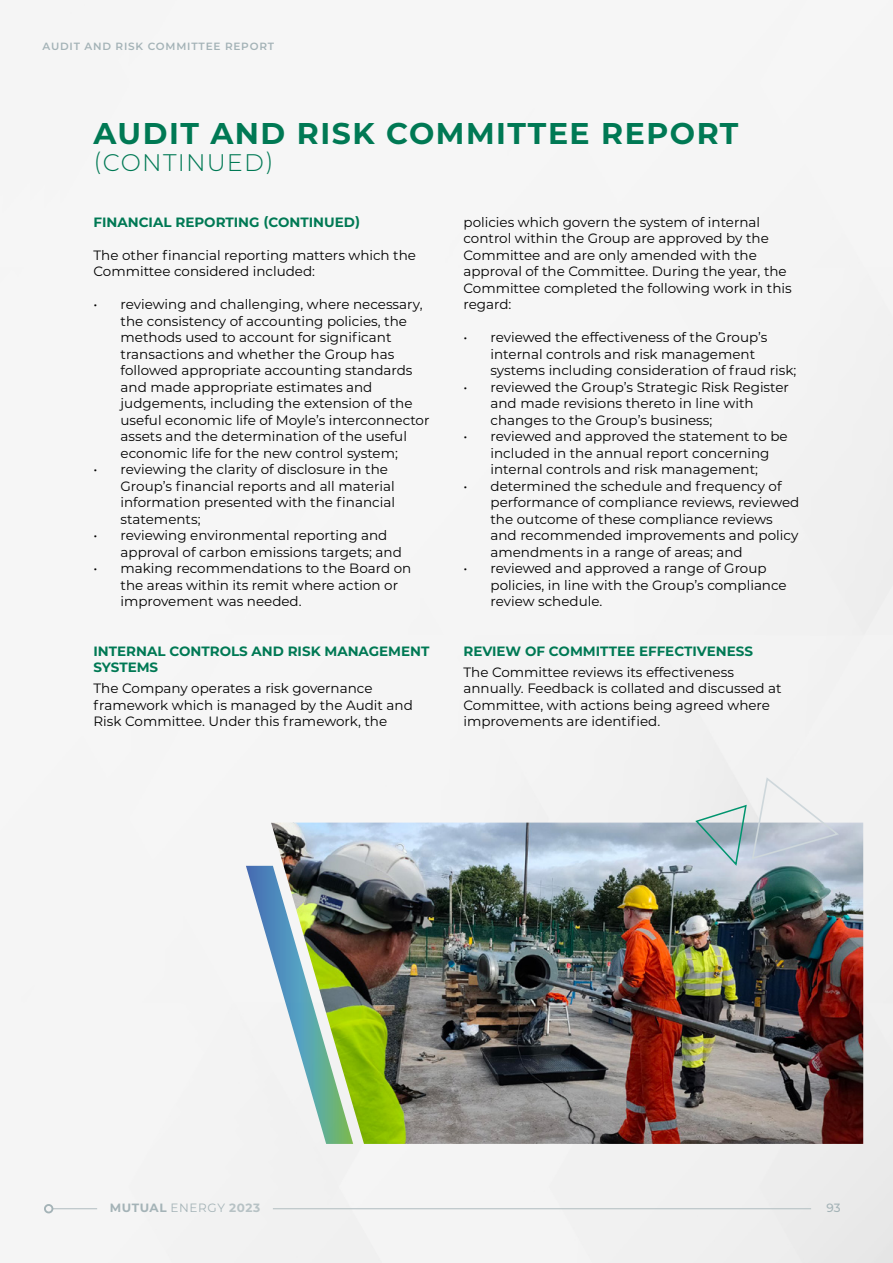
<style>
.page{position:relative;width:893px;height:1263px;background:#fff}
.page>*{position:absolute;margin:0;border:0;box-sizing:border-box;transform-origin:0 0}
.t1{font:700 30px "Montserrat";letter-spacing:.05em;color:#007954}
.t2{font:300 24px "Montserrat";letter-spacing:.05em;color:#007954}
.t3{font:13.5px/16.5px "Montserrat";color:#000}
.t4{font:700 13.5px/16.5px "Montserrat";color:#007954}
.t5{font:700 12px "Montserrat";letter-spacing:.045em;color:#a4b3b7}
.t6{font:500 12px "Montserrat";color:#a4b3b7}
.t7{font:600 10.5px "Montserrat";letter-spacing:.075em;color:#a4b3b7}
.s1{font-weight:400}
.s2{color:#b7c2c5}
</style>
<div class="page">
<hr style="left:273px;top:1208px;width:538px;height:1px;background:#b7c2c5">
<hr style="left:52px;top:1208px;width:45px;height:1px;background:#b7c2c5">
<div style="left:44px;top:1204px;width:9px;height:9px;border:2px solid #a4b3b7;border-radius:50%"></div>
<img style="left:271px;top:822px;width:592px;height:322px">
<svg style="left:246px;top:866px;width:107px;height:278px"></svg>
<svg style="left:694px;top:776px;width:147px;height:91px"></svg>
<p class="t7" style="left:43px;top:39px;width:233px">AUDIT AND RISK COMMITTEE REPORT</p>
<h1 class="t1" style="left:94px;top:112px;width:646px">AUDIT AND RISK COMMITTEE REPORT</h1>
<h2 class="t2" style="left:94px;top:146px;width:182px">(CONTINUED)</h2>
<p class="t4" style="left:94px;top:213px;width:268px">FINANCIAL REPORTING (CONTINUED)</p>
<p class="t3" style="left:94px;top:246px;width:324px">The other financial reporting matters which the<br>Committee considered included:</p>
<p class="t3" style="left:121px;top:296px;width:310px;text-indent:-27px">• reviewing and challenging, where necessary, the consistency of accounting policies, the methods used to account for significant transactions and whether the Group has followed appropriate accounting standards and made appropriate estimates and judgements, including the extension of the useful economic life of Moyle’s interconnector assets and the determination of the useful economic life for the new control system;</p>
<p class="t3" style="left:121px;top:461px;width:276px;text-indent:-27px">• reviewing the clarity of disclosure in the Group’s financial reports and all material information presented with the financial statements;</p>
<p class="t3" style="left:121px;top:527px;width:283px;text-indent:-27px">• reviewing environmental reporting and approval of carbon emissions targets; and</p>
<p class="t3" style="left:121px;top:560px;width:292px;text-indent:-27px">• making recommendations to the Board on the areas within its remit where action or improvement was needed.</p>
<p class="t4" style="left:94px;top:642px;width:337px">INTERNAL CONTROLS AND RISK MANAGEMENT<br>SYSTEMS</p>
<p class="t3" style="left:94px;top:680px;width:321px">The Company operates a risk governance framework which is managed by the Audit and<br>Risk Committee. Under this framework, the</p>
<p class="t3" style="left:463px;top:213px;width:330px">policies which govern the system of internal control within the Group are approved by the Committee and are only amended with the approval of the Committee. During the year, the Committee completed the following work in this regard:</p>
<p class="t3" style="left:490px;top:329px;width:307px;text-indent:-27px">• reviewed the effectiveness of the Group’s internal controls and risk management systems including consideration of fraud risk;</p>
<p class="t3" style="left:490px;top:378px;width:300px;text-indent:-27px">• reviewed the Group’s Strategic Risk Register and made revisions thereto in line with changes to the Group’s business;</p>
<p class="t3" style="left:490px;top:428px;width:299px;text-indent:-27px">• reviewed and approved the statement to be included in the annual report concerning internal controls and risk management;</p>
<p class="t3" style="left:490px;top:477px;width:310px;text-indent:-27px">• determined the schedule and frequency of performance of compliance reviews, reviewed the outcome of these compliance reviews and recommended improvements and policy amendments in a range of areas; and</p>
<p class="t3" style="left:490px;top:560px;width:298px;text-indent:-27px">• reviewed and approved a range of Group policies, in line with the Group’s compliance review schedule.</p>
<p class="t4" style="left:463px;top:642px;width:291px">REVIEW OF COMMITTEE EFFECTIVENESS</p>
<p class="t3" style="left:463px;top:663px;width:320px">The Committee reviews its effectiveness annually. Feedback is collated and discussed at Committee, with actions being agreed where improvements are identified.</p>
<p class="t5" style="left:110px;top:1199px;width:152px">MUTUAL <span class="s1">ENERGY</span> <span class="s2">2023</span></p>
<p class="t6" style="left:827px;top:1200px;width:16px">93</p>
</div>
